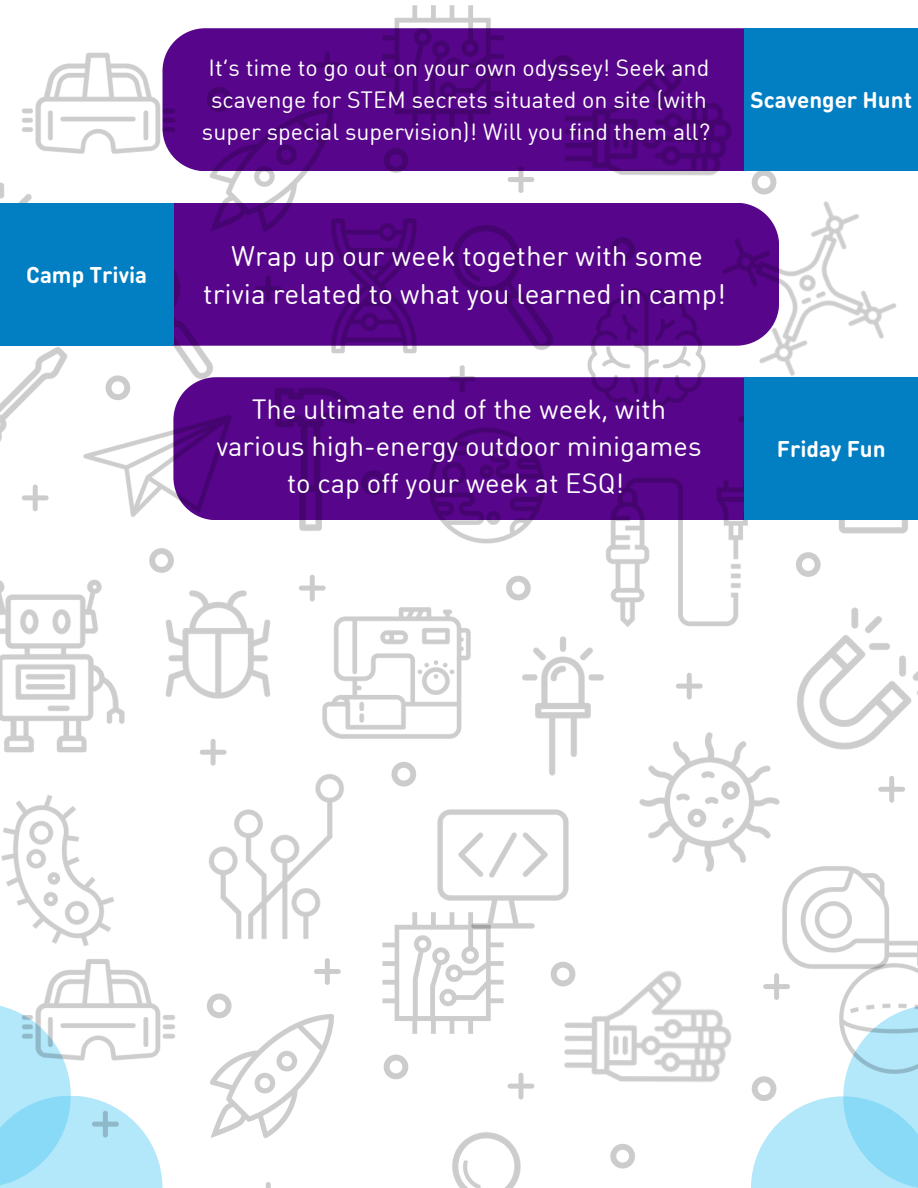
<style>
.page{position:relative;width:918px;height:1188px;background:#fff}
.page>*{position:absolute;margin:0;border:0;box-sizing:border-box;transform-origin:0 0}
.t1{font:27.9px/38px "DIN Round Web W03";color:#fff;text-align:center}
.t2{font:27.3px/37px "DIN Round Web W03";color:#fff;text-align:center}
.t3{font:23.1px/31.7px "DIN Round Web W03";color:#fff;text-align:center}
.t4{font:700 22.5px "DIN Round Web W04";color:#fff}
</style>
<div class="page">
<svg style="left:0;top:1124px;width:163px;height:64px;background:#abe4f9"></svg>
<svg style="left:751px;top:1105px;width:92px;height:83px;background:#b8e8fa"></svg>
<svg style="left:843px;top:1110px;width:64px;height:78px;background:#98def8"></svg>
<div style="left:213px;top:28px;width:308px;height:143px;background:#57058b"></div>
<img style="left:22px;top:28px;width:191px;height:189px">
<img style="left:199px;top:752px;width:145px;height:187px">
<img style="left:173px;top:227px;width:80px;height:132px">
<img style="left:0;top:369px;width:50px;height:143px">
<img style="left:50px;top:359px;width:148px;height:158px">
<img style="left:0;top:139px;width:116px;height:230px">
<img style="left:182px;top:80px;width:179px;height:179px">
<img style="left:0;top:579px;width:125px;height:173px">
<svg style="left:255px;top:276px;width:15px;height:26px"></svg>
<svg style="left:105px;top:375px;width:25px;height:25px"></svg>
<svg style="left:207px;top:87px;width:24px;height:25px"></svg>
<svg style="left:22px;top:485px;width:27px;height:26px"></svg>
<img style="left:165px;top:590px;width:106px;height:109px">
<svg style="left:149px;top:548px;width:25px;height:25px"></svg>
<svg style="left:200px;top:739px;width:27px;height:27px"></svg>
<img style="left:1px;top:752px;width:98px;height:144px">
<img style="left:354px;top:5px;width:167px;height:151px">
<svg style="left:314px;top:52px;width:27px;height:26px"></svg>
<img style="left:437px;top:809px;width:132px;height:92px">
<img style="left:648px;top:732px;width:116px;height:140px">
<img style="left:741px;top:607px;width:177px;height:198px">
<svg style="left:878px;top:776px;width:27px;height:27px"></svg>
<svg style="left:393px;top:780px;width:22px;height:6px"></svg>
<img style="left:752px;top:817px;width:137px;height:150px">
<img style="left:521px;top:28px;width:224px;height:217px">
<svg style="left:551px;top:55px;width:24px;height:25px"></svg>
<img style="left:839px;top:520px;width:69px;height:14px">
<img style="left:665px;top:144px;width:231px;height:290px">
<svg style="left:752px;top:171px;width:24px;height:23px"></svg>
<img style="left:198px;top:343px;width:182px;height:188px">
<svg style="left:361px;top:470px;width:19px;height:25px"></svg>
<img style="left:270px;top:183px;width:207px;height:207px">
<svg style="left:383px;top:148px;width:25px;height:25px"></svg>
<img style="left:290px;top:574px;width:162px;height:206px">
<img style="left:413px;top:198px;width:180px;height:180px">
<svg style="left:508px;top:166px;width:26px;height:27px"></svg>
<img style="left:452px;top:600px;width:223px;height:217px">
<svg style="left:676px;top:673px;width:27px;height:27px"></svg>
<img style="left:570px;top:441px;width:221px;height:222px">
<svg style="left:796px;top:552px;width:25px;height:25px"></svg>
<img style="left:380px;top:379px;width:213px;height:213px">
<svg style="left:449px;top:365px;width:27px;height:27px"></svg>
<svg style="left:506px;top:576px;width:25px;height:24px"></svg>
<img style="left:561px;top:262px;width:170px;height:170px">
<svg style="left:610px;top:237px;width:25px;height:25px"></svg>
<svg style="left:738px;top:406px;width:7px;height:26px"></svg>
<div style="left:745px;top:28px;width:173px;height:143px;background:#027ec3"></div>
<div style="left:0;top:203px;width:173px;height:143px;background:#027ec3"></div>
<div style="left:745px;top:377px;width:173px;height:143px;background:#027ec3"></div>
<img style="left:0;top:896px;width:213px;height:228px">
<img style="left:182px;top:987px;width:152px;height:151px">
<svg style="left:265px;top:1182px;width:6px;height:6px"></svg>
<svg style="left:207px;top:993px;width:25px;height:25px"></svg>
<svg style="left:92px;top:1111px;width:27px;height:27px"></svg>
<img style="left:803px;top:927px;width:115px;height:183px">
<img style="left:907px;top:1109px;width:11px;height:79px">
<img style="left:382px;top:883px;width:151px;height:151px">
<svg style="left:314px;top:958px;width:27px;height:27px"></svg>
<img style="left:521px;top:902px;width:250px;height:250px">
<svg style="left:551px;top:962px;width:25px;height:25px"></svg>
<svg style="left:752px;top:1076px;width:25px;height:25px"></svg>
<svg style="left:763px;top:973px;width:27px;height:27px"></svg>
<svg style="left:383px;top:1054px;width:26px;height:25px"></svg>
<img style="left:452px;top:1104px;width:142px;height:84px">
<svg style="left:508px;top:1073px;width:26px;height:27px"></svg>
<img style="left:561px;top:1169px;width:33px;height:19px">
<svg style="left:610px;top:1144px;width:25px;height:25px"></svg>
<p class="t4" style="left:26px;top:259px;width:123px">Camp Trivia</p>
<p class="t3" style="left:202px;top:51px;width:510px">It’s time to go out on your own odyssey! Seek and scavenge for STEM secrets situated on site (with super special supervision)! Will you find them all?</p>
<p class="t4" style="left:751px;top:84px;width:163px">Scavenger Hunt</p>
<p class="t1" style="left:203px;top:236px;width:524px">Wrap up our week together with some trivia related to what you learned in camp!</p>
<p class="t2" style="left:216px;top:389px;width:487px">The ultimate end of the week, with various high-energy outdoor minigames to cap off your week at ESQ!</p>
<p class="t4" style="left:777px;top:433px;width:110px">Friday Fun</p>
</div>
